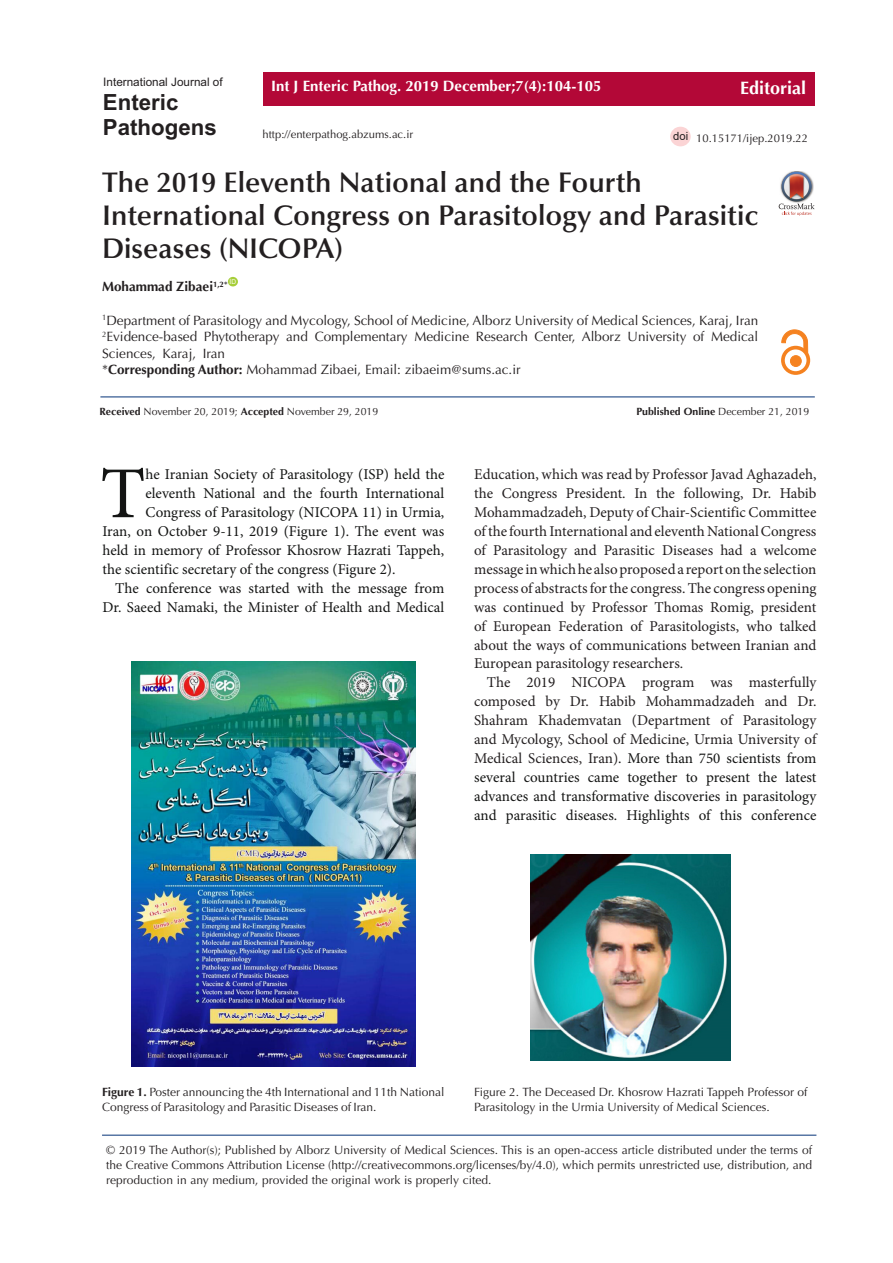
<style>
.page{position:relative;width:893px;height:1263px;background:#fff}
.page>*{position:absolute;margin:0;border:0;box-sizing:border-box;transform-origin:0 0}
.t1{font:73.2px "Minion Pro";color:#131413}
.t2{font:600 28.5px/33px "Optima LT Std";color:#231f20}
.t3{font:700 22.35px/24.9px "Arial";color:#231f20}
.t4{font:700 18px "Optima LT Std";color:#fff}
.t5{font:15px/18.9px "Minion Pro";color:#231f20;text-align:justify}
.t6{font:15px/18.9px "Minion Pro";color:#131413;text-align:right}
.t7{font:700 15px "Optima LT Std";color:#fff}
.t8{font:13.5px/16.5px "Optima LT Std";color:#231f20}
.t9{font:700 13.5px "Optima LT Std";color:#231f20}
.t10{font:12px/15px "Optima LT Std";color:#231f20}
.t11{font:11.7px "Arial";color:#231f20}
.t12{font:11.25px "Optima LT Std";color:#231f20}
.t13{font:11.25px "Arial";color:#231f20}
.t14{font:10.5px "Optima LT Std";color:#231f20}
.t15{font:700 10.5px "Optima LT Std";color:#231f20}
.t16{font:6.6px "Arial";color:#fff}
.s1{font-weight:700}
.s2{font-weight:400}
.s3{color:#131413}
</style>
<div class="page">
<hr style="left:102px;top:1135px;width:714px;height:1px;background:#053278">
<img style="left:790px;top:171px;width:14px;height:1px">
<svg style="left:779px;top:172px;width:35px;height:44px"></svg>
<div style="left:649px;top:72px;width:166px;height:34px;background:#b30837"></div>
<div style="left:670px;top:127px;width:21px;height:19px;background:#fbd4d5;border-radius:50%"></div>
<div style="left:228px;top:277px;width:10px;height:9px;background:#a6ce39;border-radius:50%"></div>
<div style="left:263px;top:72px;width:386px;height:34px;background:#b30837"></div>
<div style="left:790px;top:356px;width:11px;height:10px;background:#f58220;border-radius:50%"></div>
<div style="left:790px;top:356px;width:11px;height:11px;border:1px solid #f58220;border-radius:50%"></div>
<div style="left:781px;top:346px;width:29px;height:29px;border:4px solid #f58220;border-radius:50%"></div>
<svg style="left:781px;top:330px;width:27px;height:24px"></svg>
<hr style="left:100px;top:396px;width:715px;height:1px;background:#053278">
<img style="left:132px;top:661px;width:283px;height:405px">
<img style="left:530px;top:854px;width:201px;height:206px">
<p class="t11" style="left:103px;top:74px;width:121px">International Journal of</p>
<p class="t3" style="left:103px;top:90px;width:115px">Enteric<br>Pathogens</p>
<p class="t4" style="left:740px;top:77px;width:68px">Editorial</p>
<p class="t7" style="left:271px;top:78px;width:332px">Int J Enteric Pathog. 2019 December;7(4):104-105</p>
<p class="t12" style="left:263px;top:128px;width:152px">http://enterpathog.abzums.ac.ir</p>
<p class="t13" style="left:673px;top:128px;width:17px">doi</p>
<p class="t12" style="left:696px;top:131px;width:113px">10.15171/ijep.2019.22</p>
<p class="t2" style="left:102px;top:166px;width:658px">The 2019 Eleventh National and the Fourth<br>International Congress on Parasitology and Parasitic<br>Diseases (NICOPA)</p>
<p class="t9" style="left:102px;top:279px;width:127px">Mohammad Zibaei<sup>1,2*</sup></p>
<p class="t16" style="left:230px;top:277px;width:8px">ID</p>
<p class="t8" style="left:102px;top:312px;width:658px"><sup>1</sup>Department of Parasitology and Mycology, School of Medicine, Alborz University of Medical Sciences, Karaj, Iran</p>
<p class="t8" style="left:102px;top:329px;width:658px"><sup>2</sup>Evidence-based Phytotherapy and Complementary Medicine Research Center, Alborz University of Medical<br>Sciences, Karaj, Iran</p>
<p class="t8" style="left:102px;top:362px;width:420px">*<span class="s1">Corresponding Author:</span> Mohammad Zibaei, Email: zibaeim@sums.ac.ir</p>
<p class="t14" style="left:100px;top:405px;width:280px"><span class="s1">Received</span> November 20, 2019; <span class="s1">Accepted</span> November 29, 2019</p>
<p class="t15" style="left:636px;top:405px;width:174px">Published Online <span class="s2">December 21, 2019</span></p>
<p class="t1" style="left:100px;top:445px;width:47px">T</p>
<p class="t6" style="left:145px;top:465px;width:300px">he Iranian Society of Parasitology (ISP) held the</p>
<p class="t6" style="left:145px;top:484px;width:300px">eleventh National and the fourth International</p>
<p class="t6" style="left:145px;top:503px;width:300px">Congress of Parasitology (NICOPA 11) in Urmia,</p>
<p class="t6" style="left:102px;top:522px;width:343px">Iran, on October 9-11, 2019 (Figure 1). The event was</p>
<p class="t6" style="left:102px;top:541px;width:343px">held in memory of Professor Khosrow Hazrati Tappeh,</p>
<p class="t6" style="left:102px;top:560px;width:295px">the scientific secretary of the congress (Figure 2).</p>
<p class="t6" style="left:102px;top:579px;width:343px">The conference was started with the message from<br>Dr. Saeed Namaki, the Minister of Health and Medical</p>
<p class="t5" style="left:474px;top:465px;width:344px">Education, which was read by Professor Javad Aghazadeh, the Congress President. In the following, Dr. Habib Mohammadzadeh, Deputy of Chair-Scientific Committee of the fourth International and eleventh National Congress of Parasitology and Parasitic Diseases had a welcome message in which he also proposed a report on the selection process of abstracts for the congress. The congress opening was continued by Professor Thomas Romig, president of European Federation of Parasitologists, who talked about the ways of communications between Iranian and European parasitology researchers.</p>
<p class="t5" style="left:474px;top:673px;width:344px;text-indent:13px">The 2019 NICOPA program was masterfully composed by Dr. Habib Mohammadzadeh and Dr.<br>Shahram Khademvatan (Department of Parasitology and Mycology, School of Medicine, Urmia University of Medical Sciences, Iran)<span class="s3">. More than 750 scientists from several countries came together to present the latest advances and transformative discoveries in parasitology and parasitic diseases. Highlights of this conference</span></p>
<p class="t10" style="left:102px;top:1084px;width:344px"><span class="s1">Figure 1.</span> Poster announcing the 4th International and 11th National<br>Congress of Parasitology and Parasitic Diseases of Iran.</p>
<p class="t10" style="left:474px;top:1084px;width:335px">Figure 2. The Deceased Dr. Khosrow Hazrati Tappeh Professor of<br>Parasitology in the Urmia University of Medical Sciences.</p>
<p class="t10" style="left:106px;top:1143px;width:707px;text-align:justify">© 2019 The Author(s); Published by Alborz University of Medical Sciences. This is an open-access article distributed under the terms of the Creative Commons Attribution License (http://creativecommons.org/licenses/by/4.0), which permits unrestricted use, distribution, and reproduction in any medium, provided the original work is properly cited.</p>
</div>
